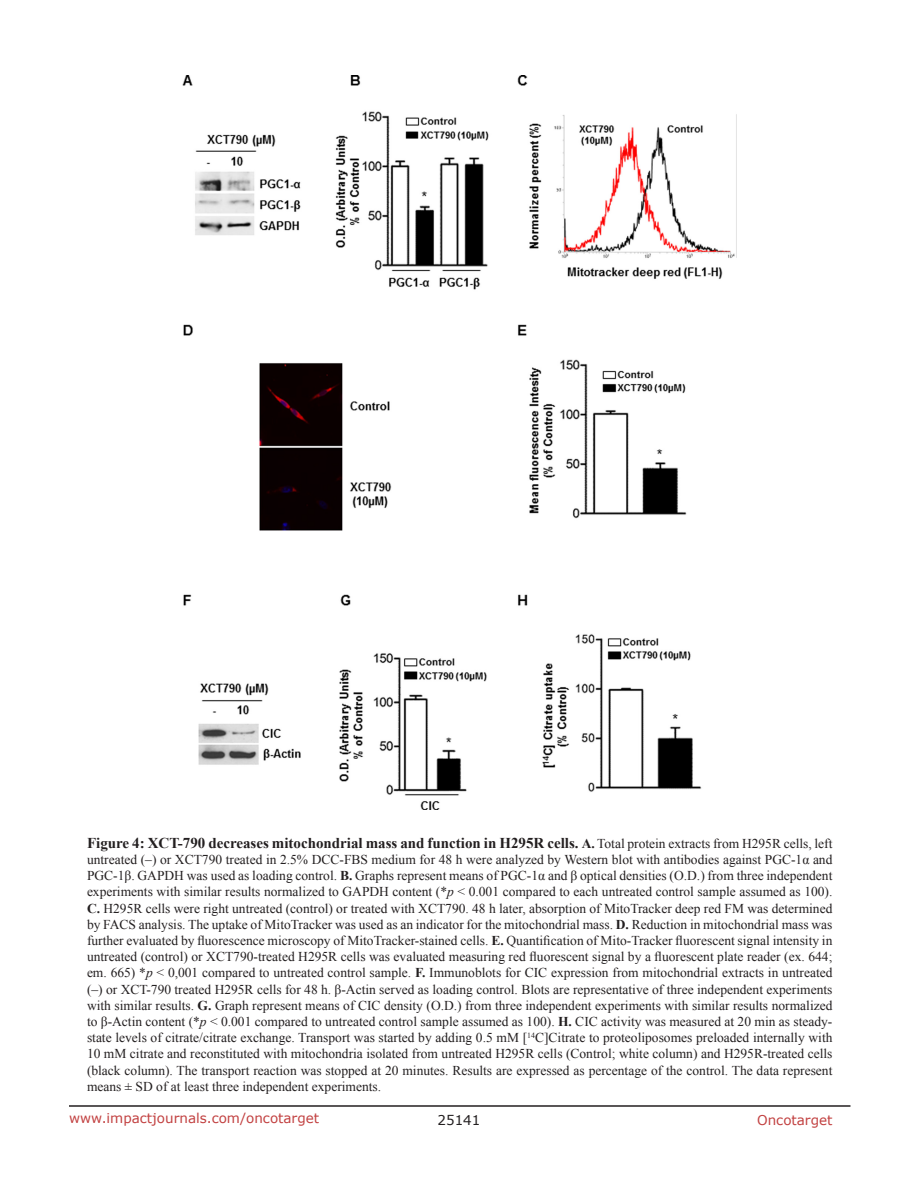
<style>
.page{position:relative;width:918px;height:1188px;background:#fff}
.page>*{position:absolute;margin:0;border:0;box-sizing:border-box;transform-origin:0 0}
.FigureText{font:700 15px "Times New Roman";color:#231f20}
.FigureText-2{font:13.5px/16.2px "Times New Roman";color:#231f20;text-align:justify}
.t1{font:13.5px "Verdana";color:#c24141}
.t2{font:13.5px "Verdana";color:#231f20}
.s1{font-size:13.5px}
.s2{font-weight:400;font-size:13.5px}
.s3{font-weight:700}
.s4{font-style:italic}
</style>
<div class="page">
<hr style="left:69px;top:1105px;width:781px;height:2px;background:#231f20">
<img style="left:183px;top:75px;width:554px;height:734px">
<p class="FigureText" style="left:87px;top:832px;width:747px">Figure 4: XCT-790 decreases mitochondrial mass and function in H295R cells. <span class="s1">A.</span> <span class="s2">Total protein extracts from H295R cells, left</span></p>
<p class="FigureText-2" style="left:87px;top:851px;width:747px">untreated (–) or XCT790 treated in 2.5% DCC-FBS medium for 48 h were analyzed by Western blot with antibodies against PGC-1α and PGC-1β. GAPDH was used as loading control. <span class="s3">B.</span> Graphs represent means of PGC-1α and β optical densities (O.D.) from three independent experiments with similar results normalized to GAPDH content (*<span class="s4">p</span> &lt; 0.001 compared to each untreated control sample assumed as 100).<br><span class="s3">C.</span> H295R cells were right untreated (control) or treated with XCT790. 48 h later, absorption of MitoTracker deep red FM was determined by FACS analysis. The uptake of MitoTracker was used as an indicator for the mitochondrial mass. <span class="s3">D.</span> Reduction in mitochondrial mass was further evaluated by fluorescence microscopy of MitoTracker-stained cells. <span class="s3">E.</span> Quantification of Mito-Tracker fluorescent signal intensity in untreated (control) or XCT790-treated H295R cells was evaluated measuring red fluorescent signal by a fluorescent plate reader (ex. 644; em. 665) *<span class="s4">p</span> &lt; 0,001 compared to untreated control sample. <span class="s3">F.</span> Immunoblots for CIC expression from mitochondrial extracts in untreated (–) or XCT-790 treated H295R cells for 48 h. β-Actin served as loading control. Blots are representative of three independent experiments with similar results. <span class="s3">G.</span> Graph represent means of CIC density (O.D.) from three independent experiments with similar results normalized to β-Actin content (*<span class="s4">p</span> &lt; 0.001 compared to untreated control sample assumed as 100). <span class="s3">H.</span> CIC activity was measured at 20 min as steady&shy;state levels of citrate/citrate exchange. Transport was started by adding 0.5 mM [<sup>14</sup>C]Citrate to proteoliposomes preloaded internally with 10 mM citrate and reconstituted with mitochondria isolated from untreated H295R cells (Control; white column) and H295R-treated cells (black column). The transport reaction was stopped at 20 minutes. Results are expressed as percentage of the control. The data represent means ± SD of at least three independent experiments.</p>
<p class="t1" style="left:69px;top:1109px;width:252px">www.impactjournals.com/oncotarget</p>
<p class="t2" style="left:438px;top:1111px;width:44px">25141</p>
<p class="t1" style="left:757px;top:1111px;width:77px">Oncotarget</p>
</div>
